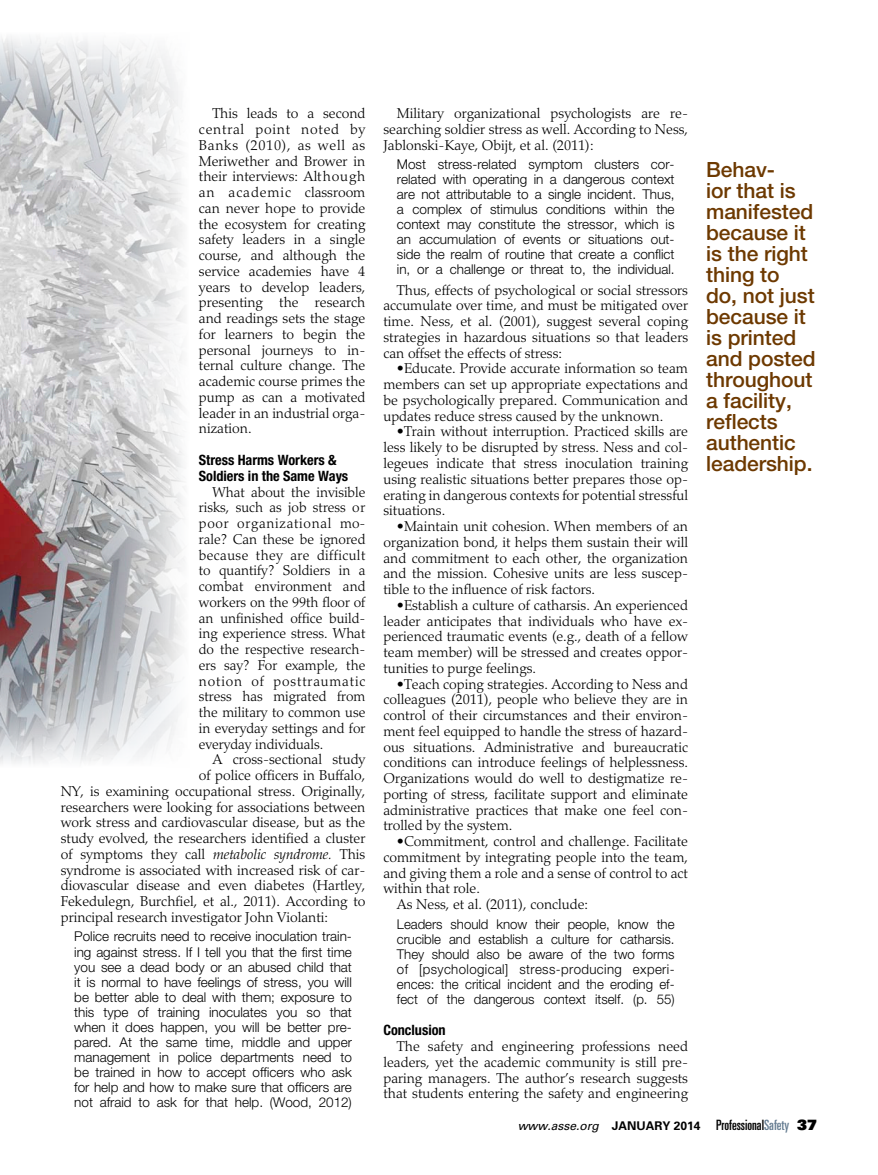
<style>
.page{position:relative;width:878px;height:1175px;background:#fff}
.page>*{position:absolute;margin:0;border:0;box-sizing:border-box;transform-origin:0 0}
.t1{font:500 21px/21px "Helvetica Neue LT Std";letter-spacing:-.005em;color:#6d3900}
.t2{font:300 14.25px/15.8px "Palatino LT Std";color:#000;text-align:justify}
.t3{font:700 condensed 14.25px/15.8px "Helvetica Neue LT Std";color:#000}
.t4{font:300 13.5px/15px "Helvetica Neue LT Std";color:#000;text-align:justify}
.t5{font:italic 12px "Univers LT Std";color:#000}
.s1{font-style:italic}
.s2{font-weight:700;font-style:normal}
.s3{font-style:normal;font-stretch:ultra-condensed;font-size:14.25px}
.s4{font-style:normal;font-stretch:ultra-condensed;font-size:14.25px;color:#657c91}
.s5{font-family:"Univers LT Std X Black";font-style:normal;font-size:14.25px}
</style>
<div class="page">
<img style="left:0;top:36px;width:185px;height:728px">
<p class="t2" style="left:199px;top:106px;width:168px;text-indent:13px">This leads to a second central point noted by Banks (2010), as well as Meriwether and Brower in their interviews: Although an academic classroom can never hope to provide the ecosystem for creating safety leaders in a single course, and although the service academies have 4 years to develop leaders, presenting the research and readings sets the stage for learners to begin the personal journeys to in&shy;ternal culture change. The academic course primes the pump as can a motivated leader in an industrial orga&shy;nization.</p>
<p class="t3" style="left:199px;top:452px;width:151px">Stress Harms Workers &amp;<br>Soldiers in the Same Ways</p>
<p class="t2" style="left:199px;top:484px;width:168px;text-indent:14px">What about the invisible risks, such as job stress or poor organizational mo&shy;rale? Can these be ignored because they are difficult to quantify? Soldiers in a combat environment and workers on the 99th floor of an unfinished office build&shy;ing experience stress. What do the respective research&shy;ers say? For example, the notion of posttraumatic stress has migrated from the military to common use in everyday settings and for everyday individuals.</p>
<p class="t2" style="left:212px;top:752px;width:154px">A cross-sectional study</p>
<p class="t2" style="left:199px;top:767px;width:168px">of police officers in Buffalo,</p>
<p class="t2" style="left:61px;top:783px;width:306px">NY, is examining occupational stress. Originally,</p>
<p class="t2" style="left:61px;top:799px;width:306px">researchers were looking for associations between</p>
<p class="t2" style="left:61px;top:815px;width:306px">work stress and cardiovascular disease, but as the</p>
<p class="t2" style="left:61px;top:830px;width:306px">study evolved, the researchers identified a cluster</p>
<p class="t2" style="left:61px;top:846px;width:306px">of symptoms they call <span class="s1">metabolic syndrome.</span> This</p>
<p class="t2" style="left:61px;top:862px;width:306px">syndrome is associated with increased risk of car-</p>
<p class="t2" style="left:61px;top:878px;width:306px">diovascular disease and even diabetes (Hartley,</p>
<p class="t2" style="left:61px;top:893px;width:306px">Fekedulegn, Burchfiel, et al., 2011). According to</p>
<p class="t2" style="left:61px;top:909px;width:269px">principal research investigator John Violanti:</p>
<p class="t4" style="left:74px;top:929px;width:279px">Police recruits need to receive inoculation train&shy;ing against stress. If I tell you that the first time you see a dead body or an abused child that it is normal to have feelings of stress, you will be better able to deal with them; exposure to this type of training inoculates you so that when it does happen, you will be better pre&shy;pared. At the same time, middle and upper management in police departments need to be trained in how to accept officers who ask for help and how to make sure that officers are not afraid to ask for that help. (Wood, 2012)</p>
<p class="t2" style="left:383px;top:106px;width:306px;text-indent:13px">Military organizational psychologists are re&shy;searching soldier stress as well. According to Ness, Jablonski-Kaye, Obijt, et al. (2011):</p>
<p class="t4" style="left:397px;top:157px;width:279px">Most stress-related symptom clusters cor&shy;related with operating in a dangerous context are not attributable to a single incident. Thus, a complex of stimulus conditions within the context may constitute the stressor, which is an accumulation of events or situations out&shy;side the realm of routine that create a conflict in, or a challenge or threat to, the individual.</p>
<p class="t2" style="left:383px;top:282px;width:306px;text-indent:13px">Thus, effects of psychological or social stressors accumulate over time, and must be mitigated over time. Ness, et al. (2001), suggest several coping strategies in hazardous situations so that leaders can offset the effects of stress:</p>
<p class="t2" style="left:383px;top:361px;width:306px;text-indent:13px">•Educate. Provide accurate information so team members can set up appropriate expectations and be psychologically prepared. Communication and updates reduce stress caused by the unknown.</p>
<p class="t2" style="left:383px;top:424px;width:306px;text-indent:13px">•Train without interruption. Practiced skills are less likely to be disrupted by stress. Ness and col&shy;legeues indicate that stress inoculation training using realistic situations better prepares those op&shy;erating in dangerous contexts for potential stressful situations.</p>
<p class="t2" style="left:383px;top:518px;width:306px;text-indent:13px">•Maintain unit cohesion. When members of an organization bond, it helps them sustain their will and commitment to each other, the organization and the mission. Cohesive units are less suscep&shy;tible to the influence of risk factors.</p>
<p class="t2" style="left:383px;top:597px;width:306px;text-indent:13px">•Establish a culture of catharsis. An experienced leader anticipates that individuals who have ex&shy;perienced traumatic events (e.g., death of a fellow team member) will be stressed and creates oppor&shy;tunities to purge feelings.</p>
<p class="t2" style="left:383px;top:676px;width:306px;text-indent:13px">•Teach coping strategies. According to Ness and colleagues (2011), people who believe they are in control of their circumstances and their environ&shy;ment feel equipped to handle the stress of hazard&shy;ous situations. Administrative and bureaucratic conditions can introduce feelings of helplessness.<br>Organizations would do well to destigmatize re&shy;porting of stress, facilitate support and eliminate administrative practices that make one feel con&shy;trolled by the system.</p>
<p class="t2" style="left:397px;top:833px;width:292px">•Commitment, control and challenge. Facilitate</p>
<p class="t2" style="left:383px;top:849px;width:306px">commitment by integrating people into the team,</p>
<p class="t2" style="left:383px;top:865px;width:306px">and giving them a role and a sense of control to act</p>
<p class="t2" style="left:383px;top:880px;width:98px">within that role.</p>
<p class="t2" style="left:397px;top:896px;width:193px">As Ness, et al. (2011), conclude:</p>
<p class="t4" style="left:397px;top:916px;width:279px">Leaders should know their people, know the crucible and establish a culture for catharsis.<br>They should also be aware of the two forms of [psychological] stress-producing experi&shy;ences: the critical incident and the eroding ef&shy;fect of the dangerous context itself. (p. 55)</p>
<p class="t3" style="left:383px;top:1022px;width:64px">Conclusion</p>
<p class="t2" style="left:383px;top:1038px;width:306px;text-indent:13px">The safety and engineering professions need leaders, yet the academic community is still pre&shy;paring managers. The author’s research suggests that students entering the safety and engineering</p>
<h1 class="t1" style="left:706px;top:159px;width:111px">Behav-<br>ior that is manifested because it is the right thing to do, not just because it is printed and posted throughout a facility, reflects authentic leadership.</h1>
<p class="t5" style="left:517px;top:1118px;width:301px">www.asse.org <span class="s2">JANUARY 2014</span> <span class="s3">Professional</span><span class="s4">Safety</span> <span class="s5">37</span></p>
</div>
